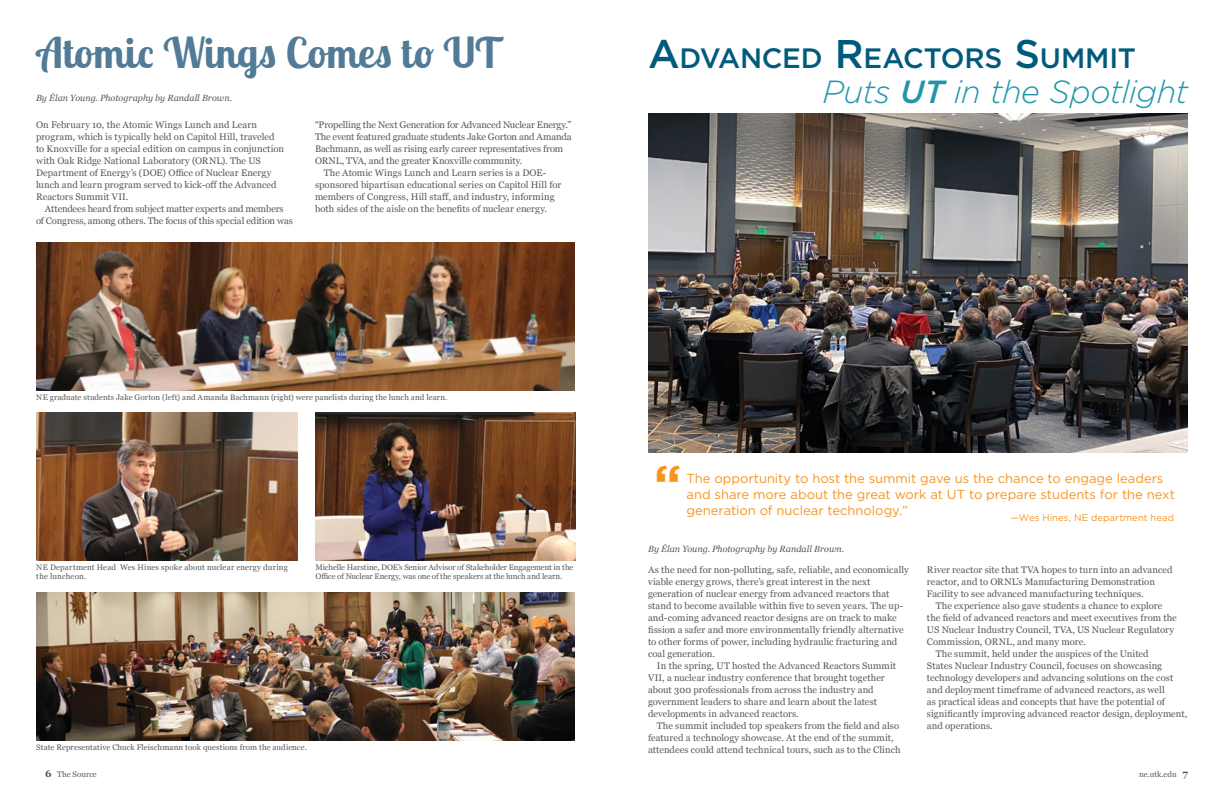
<style>
.page{position:relative;width:1224px;height:792px;background:#fff}
.page>*{position:absolute;margin:0;border:0;box-sizing:border-box;transform-origin:0 0}
.t1{font:700 50px "Gotham";color:#f7941e}
.t2{font:700 42px "Lobster Two";letter-spacing:.01em;color:#517b96}
.t3{font:italic 300 32px "Gotham";letter-spacing:-.02em;color:#2097a9}
.t4{font:500 28px "Gotham";letter-spacing:-.005em;color:#005a7b}
.t5{font:13px/15.6px "Gotham";color:#f7941e}
.t6{font:9.5px/12px "Georgia";color:#58595b}
.t7{font:9.5px "Gotham";letter-spacing:.01em;color:#f7941e}
.t8{font:italic 9px "Georgia";color:#58595b}
.t9{font:8px/9.6px "Georgia";letter-spacing:.005em;color:#58595b}
.s1{font-size:40px}
.s2{font-weight:500}
.s3{font-weight:700;font-size:10px}
</style>
<div class="page">
<img style="left:648px;top:113px;width:540px;height:340px">
<img style="left:36px;top:412px;width:261px;height:148px">
<img style="left:36px;top:242px;width:539px;height:148px">
<img style="left:315px;top:412px;width:261px;height:148px">
<img style="left:36px;top:592px;width:539px;height:148px">
<h2 class="t2" style="left:37px;top:26px;width:467px">Atomic Wings Comes to UT</h2>
<p class="t8" style="left:36px;top:92px;width:198px">By Élan Young. Photography by Randall Brown.</p>
<p class="t6" style="left:36px;top:118px;width:250px">On February 10, the Atomic Wings Lunch and Learn program, which is typically held on Capitol Hill, traveled to Knoxville for a special edition on campus in conjunction with Oak Ridge National Laboratory (ORNL). The US Department of Energy’s (DOE) Office of Nuclear Energy lunch and learn program served to kick-off the Advanced Reactors Summit VII.</p>
<p class="t6" style="left:36px;top:202px;width:258px;text-align:center">Attendees heard from subject matter experts and members<br>of Congress, among others. The focus of this special edition was</p>
<p class="t6" style="left:315px;top:118px;width:258px">“Propelling the Next Generation for Advanced Nuclear Energy.”</p>
<p class="t6" style="left:315px;top:130px;width:258px">The event featured graduate students Jake Gorton and Amanda</p>
<p class="t6" style="left:315px;top:142px;width:250px">Bachmann, as well as rising early career representatives from</p>
<p class="t6" style="left:315px;top:154px;width:209px">ORNL, TVA, and the greater Knoxville community.</p>
<p class="t6" style="left:324px;top:166px;width:224px">The Atomic Wings Lunch and Learn series is a DOE-</p>
<p class="t6" style="left:315px;top:178px;width:248px">sponsored bipartisan educational series on Capitol Hill for</p>
<p class="t6" style="left:315px;top:190px;width:241px">members of Congress, Hill staff, and industry, informing</p>
<p class="t6" style="left:315px;top:202px;width:234px">both sides of the aisle on the benefits of nuclear energy.</p>
<p class="t9" style="left:36px;top:392px;width:413px">NE graduate students Jake Gorton (left) and Amanda Bachmann (right) were panelists during the lunch and learn.</p>
<h3 class="t4" style="left:648px;top:40px;width:489px"><span class="s1">A</span>DVANCED <span class="s1">R</span>EACTORS <span class="s1">S</span>UMMIT</h3>
<h3 class="t3" style="left:822px;top:71px;width:367px">Puts <span class="s2">UT</span> in the Spotlight</h3>
<h1 class="t1" style="left:654px;top:450px;width:28px">“</h1>
<h3 class="t5" style="left:687px;top:471px;width:490px">The opportunity to host the summit gave us the chance to engage leaders and share more about the great work at UT to prepare students for the next generation of nuclear technology.”</h3>
<p class="t7" style="left:1011px;top:512px;width:165px">—Wes Hines, NE department head</p>
<p class="t8" style="left:648px;top:542px;width:198px">By Élan Young. Photography by Randall Brown.</p>
<p class="t9" style="left:36px;top:562px;width:253px">NE Department Head Wes Hines spoke about nuclear energy during the luncheon.</p>
<p class="t9" style="left:315px;top:562px;width:260px">Michelle Harstine, DOE’s Senior Advisor of Stakeholder Engagement in the<br>Office of Nuclear Energy, was one of the speakers at the lunch and learn.</p>
<p class="t6" style="left:927px;top:563px;width:247px">River reactor site that TVA hopes to turn into an advanced reactor, and to ORNL’s Manufacturing Demonstration<br>Facility to see advanced manufacturing techniques.</p>
<p class="t6" style="left:936px;top:599px;width:228px">The experience also gave students a chance to explore</p>
<p class="t6" style="left:927px;top:611px;width:251px">the field of advanced reactors and meet executives from the</p>
<p class="t6" style="left:927px;top:623px;width:249px">US Nuclear Industry Council, TVA, US Nuclear Regulatory</p>
<p class="t6" style="left:927px;top:635px;width:161px">Commission, ORNL, and many more.</p>
<p class="t6" style="left:936px;top:647px;width:214px">The summit, held under the auspices of the United</p>
<p class="t6" style="left:927px;top:659px;width:237px">States Nuclear Industry Council, focuses on showcasing</p>
<p class="t6" style="left:927px;top:671px;width:248px">technology developers and advancing solutions on the cost</p>
<p class="t6" style="left:927px;top:683px;width:239px">and deployment timeframe of advanced reactors, as well</p>
<p class="t6" style="left:927px;top:695px;width:240px">as practical ideas and concepts that have the potential of</p>
<p class="t6" style="left:927px;top:707px;width:262px">significantly improving advanced reactor design, deployment,</p>
<p class="t6" style="left:927px;top:719px;width:67px">and operations.</p>
<p class="t6" style="left:648px;top:563px;width:262px">As the need for non-polluting, safe, reliable, and economically viable energy grows, there’s great interest in the next generation of nuclear energy from advanced reactors that stand to become available within five to seven years. The up&shy;and-coming advanced reactor designs are on track to make fission a safer and more environmentally friendly alternative to other forms of power, including hydraulic fracturing and coal generation.</p>
<p class="t6" style="left:648px;top:659px;width:250px;text-indent:9px">In the spring, UT hosted the Advanced Reactors Summit VII, a nuclear industry conference that brought together about 300 professionals from across the industry and government leaders to share and learn about the latest developments in advanced reactors.</p>
<p class="t6" style="left:648px;top:719px;width:254px;text-indent:9px">The summit included top speakers from the field and also featured a technology showcase. At the end of the summit, attendees could attend technical tours, such as to the Clinch</p>
<p class="t9" style="left:36px;top:742px;width:272px">State Representative Chuck Fleischmann took questions from the audience.</p>
<p class="t9" style="left:45px;top:769px;width:53px"><span class="s3">6</span> The Source</p>
<p class="t9" style="left:1139px;top:769px;width:50px">ne.utk.edu <span class="s3">7</span></p>
</div>
